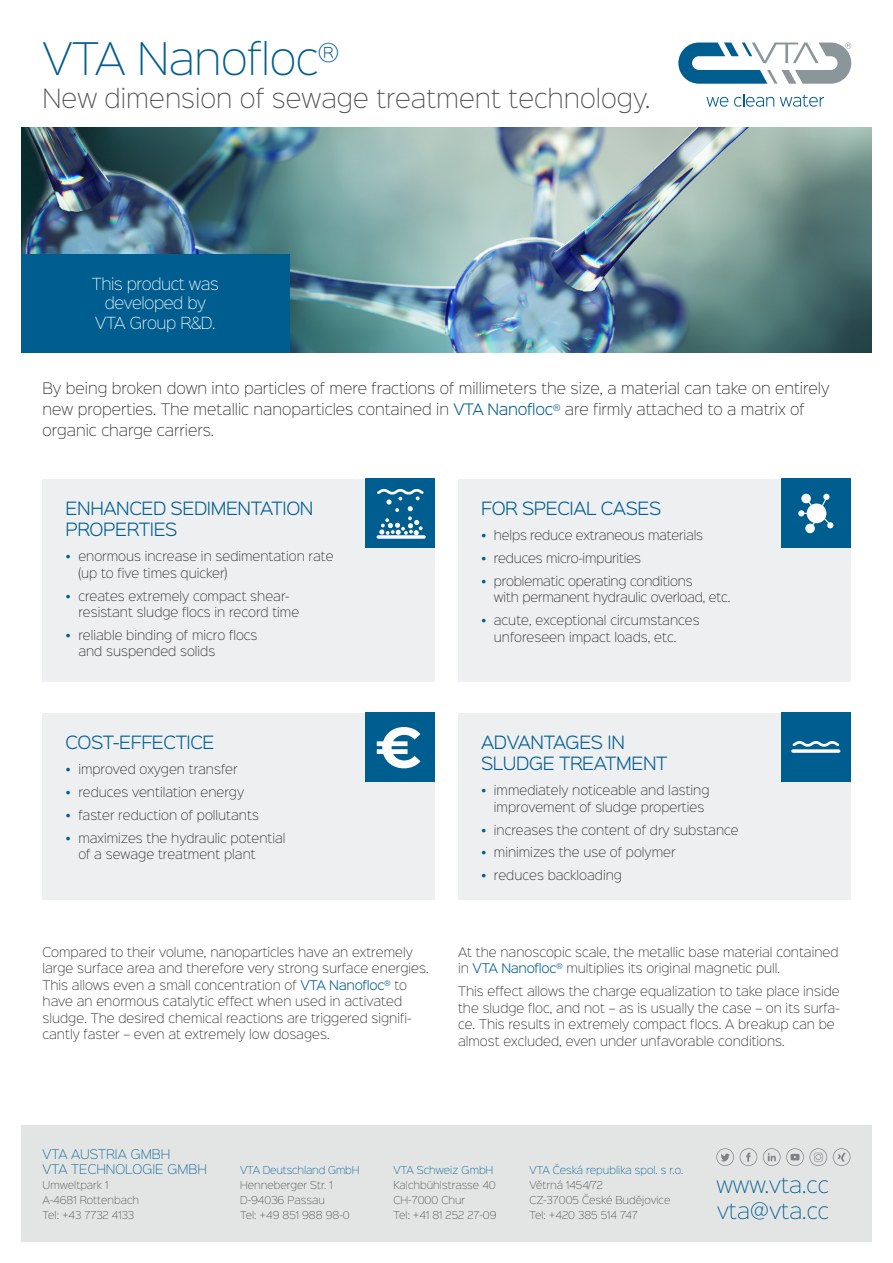
<style>
.page{position:relative;width:893px;height:1263px;background:#fff}
.page>*{position:absolute;margin:0;border:0;box-sizing:border-box;transform-origin:0 0}
.Headline{font:40.5px "Sinkin Sans 200 X Light";letter-spacing:-.015em;color:#005d90}
.Subline{font:24px "Sinkin Sans 200 X Light";color:#4b4c4d}
.t1{font:19.95px/25.7px "Sinkin Sans 200 X Light";color:#005d90}
.Kasten_Titel{font:300 16.5px/21px "Sinkin Sans 300";letter-spacing:-.025em;color:#005d90}
.Zwischentitel{font:300 16.5px/21px "Sinkin Sans 300";letter-spacing:-.025em;color:#005d90}
.Auszeichnung_F_E{font:15px/19.5px "Sinkin Sans 200 X Light";letter-spacing:-.025em;color:#fff;text-align:center}
.Teaser{font:14.25px/21px "Sinkin Sans 200 X Light";color:#231f20}
.Copytext{font:12px/16.5px "Sinkin Sans 200 X Light";color:#231f20}
.t2{font:12px/15px "Sinkin Sans 200 X Light";color:#005d90}
.t3{font:9.75px/15px "Sinkin Sans 200 X Light";color:#4b4c4d}
.t4{font:9.75px "Sinkin Sans 200 X Light";color:#005d90}
.s1{font-family:"Sinkin Sans 300";font-weight:300;color:#005d90}
.s2{font-family:"Aller";font-weight:700;color:#005d90}
</style>
<div class="page">
<div style="left:21px;top:1125px;width:851px;height:117px;background:#e2e4e4"></div>
<svg style="left:833px;top:1148px;width:17px;height:18px"></svg>
<svg style="left:716px;top:1148px;width:18px;height:18px"></svg>
<svg style="left:740px;top:1148px;width:17px;height:18px"></svg>
<svg style="left:763px;top:1148px;width:64px;height:18px"></svg>
<svg style="left:678px;top:43px;width:173px;height:41px"></svg>
<svg style="left:706px;top:97px;width:22px;height:10px"></svg>
<svg style="left:734px;top:94px;width:40px;height:13px"></svg>
<svg style="left:780px;top:95px;width:44px;height:12px"></svg>
<img style="left:21px;top:128px;width:851px;height:225px">
<div style="left:458px;top:713px;width:392px;height:186px;background:#edeff0"></div>
<div style="left:43px;top:713px;width:392px;height:186px;background:#edeff0"></div>
<div style="left:458px;top:479px;width:392px;height:203px;background:#edeff0"></div>
<div style="left:43px;top:479px;width:392px;height:203px;background:#edeff0"></div>
<div style="left:366px;top:479px;width:69px;height:69px;background:#005d90"></div>
<svg style="left:377px;top:488px;width:47px;height:47px"></svg>
<svg style="left:377px;top:535px;width:49px;height:4px"></svg>
<div style="left:366px;top:713px;width:69px;height:69px;background:#005d90"></div>
<svg style="left:377px;top:727px;width:43px;height:41px"></svg>
<div style="left:781px;top:479px;width:69px;height:69px;background:#005d90"></div>
<svg style="left:798px;top:494px;width:35px;height:39px"></svg>
<div style="left:21px;top:254px;width:268px;height:99px;background:#005d90"></div>
<div style="left:781px;top:713px;width:69px;height:69px;background:#005d90"></div>
<svg style="left:792px;top:741px;width:47px;height:6px"></svg>
<svg style="left:791px;top:749px;width:49px;height:4px"></svg>
<p class="Headline" style="left:43px;top:27px;width:299px">VTA Nanofloc<sup>®</sup></p>
<p class="Subline" style="left:43px;top:79px;width:610px">New dimension of sewage treatment technology.</p>
<p class="Auszeichnung_F_E" style="left:92px;top:273px;width:129px">This product was developed by<br>VTA Group R&amp;D.</p>
<p class="Teaser" style="left:43px;top:377px;width:788px">By being broken down into particles of mere fractions of millimeters the size, a material can take on entirely new properties. The metallic nanoparticles contained in <span class="s1">VTA Nanofloc</span><sup>®</sup> are firmly attached to a matrix of organic charge carriers.</p>
<p class="Kasten_Titel" style="left:66px;top:497px;width:249px">ENHANCED SEDIMENTATION<br>PROPERTIES</p>
<p class="Copytext" style="left:78px;top:547px;width:257px;text-indent:-13px"><span class="s2">•</span> enormous increase in sedimentation rate (up to five times quicker)</p>
<p class="Copytext" style="left:78px;top:587px;width:222px;text-indent:-13px"><span class="s2">•</span> creates extremely compact shear&shy;resistant sludge flocs in record time</p>
<p class="Copytext" style="left:78px;top:626px;width:181px;text-indent:-13px"><span class="s2">•</span> reliable binding of micro flocs and suspended solids</p>
<p class="Kasten_Titel" style="left:481px;top:497px;width:182px">FOR SPECIAL CASES</p>
<p class="Copytext" style="left:481px;top:526px;width:223px"><span class="s2">•</span> helps reduce extraneous materials</p>
<p class="Copytext" style="left:481px;top:549px;width:161px"><span class="s2">•</span> reduces micro-impurities</p>
<p class="Copytext" style="left:494px;top:572px;width:238px;text-indent:-13px"><span class="s2">•</span> problematic operating conditions<br>with permanent hydraulic overload, etc.</p>
<p class="Copytext" style="left:494px;top:611px;width:207px;text-indent:-13px"><span class="s2">•</span> acute, exceptional circumstances unforeseen impact loads, etc.</p>
<p class="Zwischentitel" style="left:66px;top:731px;width:150px">COST-EFFECTICE</p>
<p class="Copytext" style="left:66px;top:760px;width:173px"><span class="s2">•</span> improved oxygen transfer</p>
<p class="Copytext" style="left:66px;top:783px;width:180px"><span class="s2">•</span> reduces ventilation energy</p>
<p class="Copytext" style="left:66px;top:806px;width:195px"><span class="s2">•</span> faster reduction of pollutants</p>
<p class="Copytext" style="left:78px;top:829px;width:209px;text-indent:-13px"><span class="s2">•</span> maximizes the hydraulic potential of a sewage treatment plant</p>
<p class="Copytext" style="left:43px;top:943px;width:388px">Compared to their volume, nanoparticles have an extremely large surface area and therefore very strong surface energies.<br>This allows even a small concentration of <span class="s1">VTA Nanofloc</span><sup>®</sup> to have an enormous catalytic effect when used in activated sludge. The desired chemical reactions are triggered signifi&shy;cantly faster – even at extremely low dosages.</p>
<p class="Zwischentitel" style="left:481px;top:731px;width:188px">ADVANTAGES IN<br>SLUDGE TREATMENT</p>
<p class="Copytext" style="left:494px;top:781px;width:217px;text-indent:-13px"><span class="s2">•</span> immediately noticeable and lasting improvement of sludge properties</p>
<p class="Copytext" style="left:481px;top:821px;width:259px"><span class="s2">•</span> increases the content of dry substance</p>
<p class="Copytext" style="left:481px;top:843px;width:196px"><span class="s2">•</span> minimizes the use of polymer</p>
<p class="Copytext" style="left:481px;top:866px;width:142px"><span class="s2">•</span> reduces backloading</p>
<p class="Copytext" style="left:458px;top:943px;width:382px">At the nanoscopic scale, the metallic base material contained in <span class="s1">VTA Nanofloc</span><sup>®</sup> multiplies its original magnetic pull.</p>
<p class="Copytext" style="left:458px;top:982px;width:383px">This effect allows the charge equalization to take place inside the sludge floc, and not – as is usually the case – on its surfa&shy;ce. This results in extremely compact flocs. A breakup can be almost excluded, even under unfavorable conditions.</p>
<p class="t2" style="left:43px;top:1145px;width:166px">VTA AUSTRIA GMBH<br>VTA TECHNOLOGIE GMBH</p>
<p class="t3" style="left:43px;top:1176px;width:98px">Umweltpark 1<br>A-4681 Rottenbach<br>Tel: +43 7732 4133</p>
<h3 class="t1" style="left:716px;top:1170px;width:114px">www.vta.cc vta@vta.cc</h3>
<p class="t4" style="left:529px;top:1162px;width:155px">VTA Česká republika spol. s r.o.</p>
<p class="t3" style="left:529px;top:1176px;width:142px">Větrná 1454/72<br>CZ-37005 České Budějovice<br>Tel: +420 385 514 747</p>
<p class="t4" style="left:393px;top:1162px;width:101px">VTA Schweiz GmbH</p>
<p class="t3" style="left:393px;top:1176px;width:105px">Kalchbühlstrasse 40<br>CH-7000 Chur<br>Tel: +41 81 252 27-09</p>
<p class="t4" style="left:240px;top:1162px;width:121px">VTA Deutschland GmbH</p>
<p class="t3" style="left:240px;top:1176px;width:111px">Henneberger Str. 1<br>D-94036 Passau<br>Tel: +49 851 988 98-0</p>
</div>
